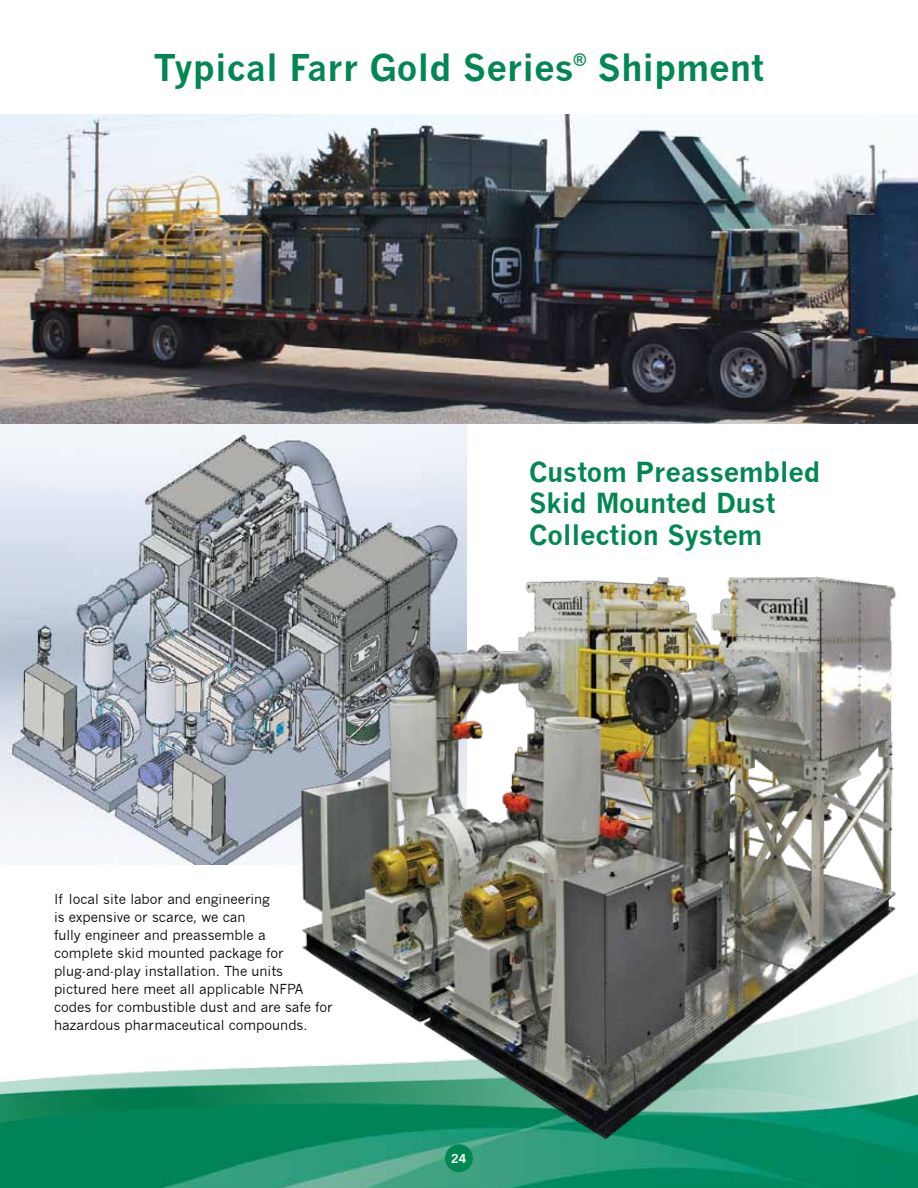
<style>
.page{position:relative;width:918px;height:1188px;background:#fff}
.page>*{position:absolute;margin:0;border:0;box-sizing:border-box;transform-origin:0 0}
.t1{font:700 36px "News Gothic";color:#008752}
.t2{font:700 27px/31.5px "News Gothic";letter-spacing:-.01em;color:#008752}
.t3{font:13.5px/18px "News Gothic";color:#000}
.t4{font:700 12px "News Gothic";color:#fff}
</style>
<div class="page">
<img style="left:0;top:973px;width:918px;height:215px">
<img style="left:0;top:423px;width:467px;height:441px">
<img style="left:273px;top:559px;width:642px;height:589px">
<div style="left:445px;top:1144px;width:28px;height:28px;background:#008752;border-radius:50%"></div>
<img style="left:0;top:114px;width:918px;height:309px">
<h1 class="t1" style="left:154px;top:46px;width:612px">Typical Farr Gold Series<sup>®</sup> Shipment</h1>
<h2 class="t2" style="left:529px;top:456px;width:293px">Custom Preassembled<br>Skid Mounted Dust<br>Collection System</h2>
<p class="t3" style="left:54px;top:890px;width:280px">If local site labor and engineering<br>is expensive or scarce, we can<br>fully engineer and preassemble a<br>complete skid mounted package for plug-and-play installation. The units pictured here meet all applicable NFPA codes for combustible dust and are safe for hazardous pharmaceutical compounds.</p>
<p class="t4" style="left:451px;top:1151px;width:16px">24</p>
</div>
